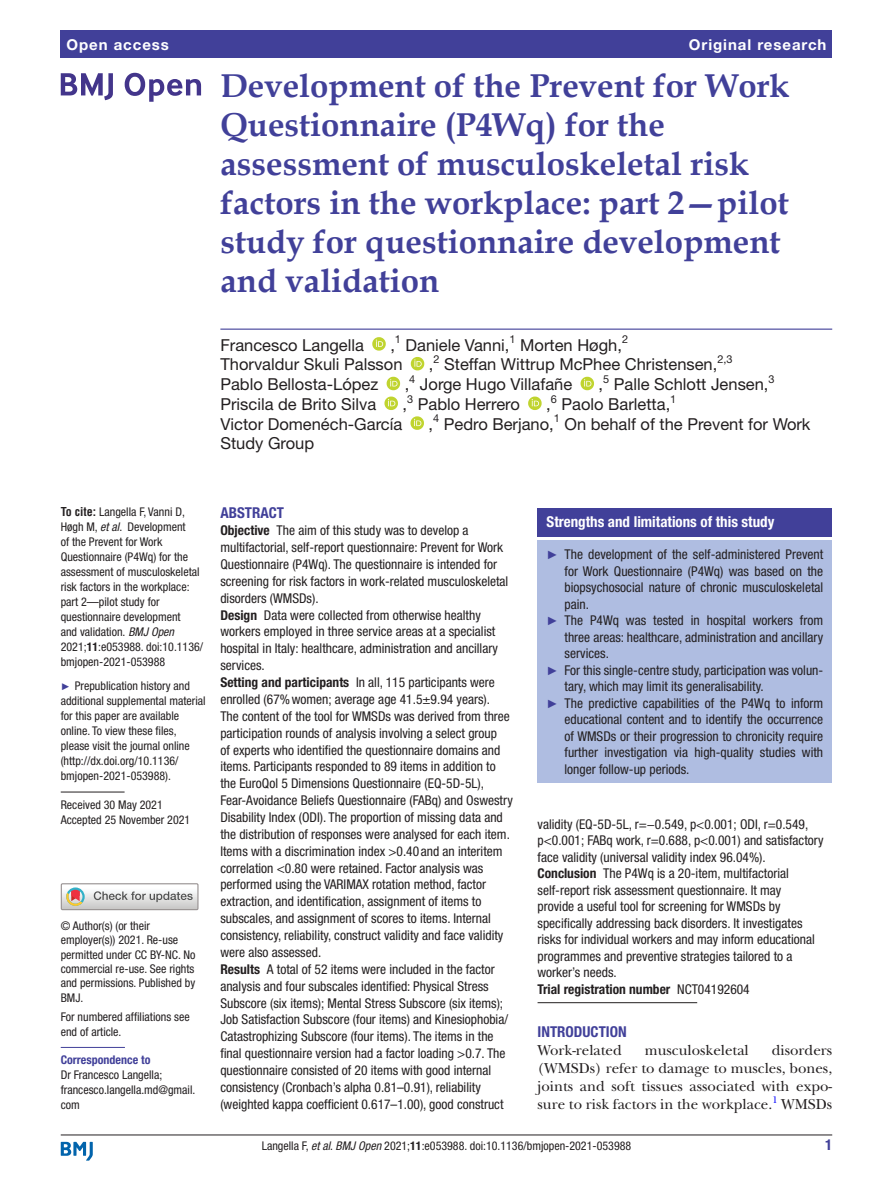
<style>
.page{position:relative;width:893px;height:1191px;background:#fff}
.page>*{position:absolute;margin:0;border:0;box-sizing:border-box;transform-origin:0 0}
.t1{font:700 33px/39px "Book Antiqua";color:#414099}
.t2{font:16.5px "Helvetica Neue LT Std";color:#231f20}
.t3{font:15px/18px "New Baskerville";color:#231f20;text-align:justify}
.t4{font:700 condensed 15px "Helvetica Neue LT Std";color:#fff}
.t5{font:700 15px "Helvetica Neue LT Std";letter-spacing:.065em;color:#fff}
.t6{font:700 condensed 15px "Helvetica Neue LT Std";color:#414099}
.t7{font:condensed 13.5px/16.8px "Helvetica Neue LT Std";color:#231f20}
.t8{font:condensed 12px/15px "Helvetica Neue LT Std";color:#231f20}
.t9{font:700 condensed 12px "Helvetica Neue LT Std";color:#414099}
.t10{font:10.95px "Helvetica Neue LT Std";color:#231f20}
.t11{font:9.9px "New Baskerville";color:#00f}
.s1{font-family:"Helvetica LT Std";font-weight:700}
.s2{font-style:italic}
.s3{font-weight:700}
.s4{font-family:"Arial";font-stretch:normal;font-size:9.75px;color:#414099}
.s5{font-family:"Arial";font-stretch:normal;font-size:12px;color:#414099}
</style>
<div class="page">
<hr style="left:61px;top:1134px;width:771px;height:1px;background:#231f20">
<svg style="left:61px;top:1141px;width:32px;height:19px"></svg>
<div style="left:61px;top:31px;width:771px;height:27px;background:#414099"></div>
<hr style="left:220px;top:328px;width:612px;height:2px;background:#414099">
<svg style="left:372px;top:337px;width:14px;height:14px"></svg>
<svg style="left:411px;top:357px;width:13px;height:13px"></svg>
<svg style="left:387px;top:377px;width:13px;height:13px"></svg>
<svg style="left:580px;top:377px;width:14px;height:13px"></svg>
<svg style="left:384px;top:396px;width:14px;height:14px"></svg>
<svg style="left:528px;top:396px;width:14px;height:14px"></svg>
<svg style="left:410px;top:416px;width:14px;height:14px"></svg>
<hr style="left:61px;top:791px;width:64px;height:1px;background:#231f20">
<hr style="left:61px;top:1047px;width:64px;height:1px;background:#414099">
<svg style="left:61px;top:73px;width:52px;height:27px"></svg>
<svg style="left:125px;top:73px;width:76px;height:29px"></svg>
<div style="left:61px;top:883px;width:138px;height:27px;border:1px solid #969090"></div>
<svg style="left:61px;top:883px;width:137px;height:26px"></svg>
<hr style="left:538px;top:1002px;width:159px;height:1px;background:#231f20">
<div style="left:538px;top:508px;width:294px;height:28px;background:#414099"></div>
<div style="left:538px;top:540px;width:294px;height:242px;background:#afbde1"></div>
<p class="t5" style="left:66px;top:35px;width:104px">Open access</p>
<p class="t5" style="left:689px;top:35px;width:139px">Original research</p>
<h1 class="t1" style="left:220px;top:66px;width:571px">Development of the Prevent for Work<br>Questionnaire (P4Wq) for the assessment of musculoskeletal risk factors in the workplace: part 2—pilot study for questionnaire development and validation</h1>
<p class="t10" style="left:395px;top:333px;width:8px">1</p>
<p class="t2" style="left:406px;top:335px;width:105px">Daniele Vanni,</p>
<p class="t10" style="left:510px;top:333px;width:8px">1</p>
<p class="t2" style="left:520px;top:335px;width:103px">Morten Høgh,</p>
<p class="t10" style="left:622px;top:333px;width:8px">2</p>
<p class="t2" style="left:220px;top:355px;width:184px">Thorvaldur Skuli Palsson</p>
<p class="t2" style="left:429px;top:355px;width:6px">,</p>
<p class="t2" style="left:220px;top:335px;width:145px">Francesco Langella</p>
<p class="t2" style="left:390px;top:335px;width:6px">,</p>
<p class="t10" style="left:433px;top:352px;width:8px">2</p>
<p class="t2" style="left:444px;top:355px;width:275px">Steffan Wittrup McPhee Christensen,</p>
<p class="t10" style="left:717px;top:352px;width:17px">2,3</p>
<p class="t10" style="left:409px;top:372px;width:8px">4</p>
<p class="t2" style="left:420px;top:374px;width:154px">Jorge Hugo Villafañe</p>
<p class="t2" style="left:599px;top:374px;width:6px">,</p>
<p class="t10" style="left:603px;top:372px;width:8px">5</p>
<p class="t2" style="left:614px;top:374px;width:156px">Palle Schlott Jensen,</p>
<p class="t10" style="left:768px;top:372px;width:8px">3</p>
<p class="t2" style="left:220px;top:374px;width:159px">Pablo Bellosta-López</p>
<p class="t2" style="left:405px;top:374px;width:6px">,</p>
<p class="t10" style="left:407px;top:392px;width:8px">3</p>
<p class="t2" style="left:418px;top:394px;width:104px">Pablo Herrero</p>
<p class="t10" style="left:551px;top:392px;width:8px">6</p>
<p class="t2" style="left:561px;top:394px;width:110px">Paolo Barletta,</p>
<p class="t10" style="left:670px;top:392px;width:8px">1</p>
<p class="t2" style="left:220px;top:394px;width:157px">Priscila de Brito Silva</p>
<p class="t2" style="left:403px;top:394px;width:6px">,</p>
<p class="t2" style="left:546px;top:394px;width:6px">,</p>
<p class="t2" style="left:220px;top:414px;width:183px">Victor Domenéch-García</p>
<p class="t2" style="left:429px;top:414px;width:383px">,<sup>4</sup> Pedro Berjano,<sup>1</sup> On behalf of the Prevent for Work</p>
<p class="t2" style="left:220px;top:434px;width:95px">Study Group</p>
<p class="t8" style="left:61px;top:504px;width:144px"><span class="s1">To cite:</span> Langella F, Vanni D,<br>Høgh M, <span class="s2">et al</span>. Development<br>of the Prevent for Work<br>Questionnaire (P4Wq) for the assessment of musculoskeletal risk factors in the workplace: part 2—pilot study for questionnaire development<br>and validation. <span class="s2">BMJ Open<br></span>2021;<span class="s3">11</span>:e053988. doi:10.1136/ bmjopen-2021-053988</p>
<p class="t8" style="left:61px;top:678px;width:146px"><span class="s4">►</span> Prepublication history and additional supplemental material for this paper are available online. To view these files, please visit the journal online (http://dx.doi.org/10.1136/ bmjopen-2021-053988).</p>
<p class="t8" style="left:61px;top:797px;width:131px">Received 30 May 2021<br>Accepted 25 November 2021</p>
<p class="t8" style="left:61px;top:918px;width:136px;line-height:14.4px">© Author(s) (or their employer(s)) 2021. Re-use permitted under CC BY-NC. No commercial re-use. See rights and permissions. Published by<br>BMJ.</p>
<p class="t8" style="left:61px;top:1009px;width:130px">For numbered affiliations see end of article.</p>
<p class="t9" style="left:61px;top:1052px;width:91px">Correspondence to</p>
<p class="t8" style="left:61px;top:1067px;width:136px">Dr Francesco Langella; francesco.langella.md@gmail. com</p>
<p class="t6" style="left:220px;top:504px;width:65px">ABSTRACT</p>
<p class="t7" style="left:220px;top:522px;width:294px"><span class="s3">Objective</span> The aim of this study was to develop a multifactorial, self-report questionnaire: Prevent for Work Questionnaire (P4Wq). The questionnaire is intended for screening for risk factors in work-related musculoskeletal disorders (WMSDs).<br><span class="s3">Design</span> Data were collected from otherwise healthy workers employed in three service areas at a specialist hospital in Italy: healthcare, administration and ancillary services.<br><span class="s3">Setting and participants</span> In all, 115 participants were enrolled (67%women; average age 41.5±9.94 years).<br>The content of the tool for WMSDs was derived from three participation rounds of analysis involving a select group<br>of experts who identified the questionnaire domains and items. Participants responded to 89 items in addition to the EuroQol 5 Dimensions Questionnaire (EQ-5D-5L), Fear-Avoidance Beliefs Questionnaire (FABq) and Oswestry Disability Index (ODI). The proportion of missing data and the distribution of responses were analysed for each item.<br>Items with a discrimination index &gt;0.40 and an interitem correlation &lt;0.80 were retained. Factor analysis was performed using the VARIMAX rotation method, factor extraction, and identification, assignment of items to subscales, and assignment of scores to items. Internal consistency, reliability, construct validity and face validity were also assessed.<br><span class="s3">Results</span> A total of 52 items were included in the factor analysis and four subscales identified: Physical Stress Subscore (six items); Mental Stress Subscore (six items); Job Satisfaction Subscore (four items) and Kinesiophobia/ Catastrophizing Subscore (four items). The items in the final questionnaire version had a factor loading &gt;0.7. The questionnaire consisted of 20 items with good internal consistency (Cronbach’s alpha 0.81–0.91), reliability (weighted kappa coefficient 0.617–1.00), good construct</p>
<p class="t4" style="left:547px;top:513px;width:229px">Strengths and limitations of this study</p>
<p class="t7" style="left:547px;top:546px;width:278px"><span class="s5">►</span> The development of the self-administered Prevent</p>
<p class="t7" style="left:565px;top:562px;width:260px">for Work Questionnaire (P4Wq) was based on the</p>
<p class="t7" style="left:565px;top:579px;width:260px">biopsychosocial nature of chronic musculoskeletal</p>
<p class="t7" style="left:565px;top:595px;width:26px">pain.</p>
<p class="t7" style="left:547px;top:612px;width:278px"><span class="s5">►</span> The P4Wq was tested in hospital workers from</p>
<p class="t7" style="left:565px;top:628px;width:260px">three areas: healthcare, administration and ancillary</p>
<p class="t7" style="left:565px;top:645px;width:46px">services.</p>
<p class="t7" style="left:547px;top:661px;width:278px"><span class="s5">►</span> For this single-centre study, participation was volun-</p>
<p class="t7" style="left:565px;top:678px;width:201px">tary, which may limit its generalisability.</p>
<p class="t7" style="left:547px;top:694px;width:278px"><span class="s5">►</span> The predictive capabilities of the P4Wq to inform</p>
<p class="t7" style="left:565px;top:711px;width:260px">educational content and to identify the occurrence</p>
<p class="t7" style="left:565px;top:727px;width:260px">of WMSDs or their progression to chronicity require</p>
<p class="t7" style="left:565px;top:744px;width:260px">further investigation via high-quality studies with</p>
<p class="t7" style="left:565px;top:760px;width:126px">longer follow-up periods.</p>
<p class="t7" style="left:538px;top:815px;width:288px">validity (EQ-5D-5L, r=−0.549, p&lt;0.001; ODI, r=0.549, p&lt;0.001; FABq work, r=0.688, p&lt;0.001) and satisfactory face validity (universal validity index 96.04%).<br><span class="s3">Conclusion</span> The P4Wq is a 20-item, multifactorial self-report risk assessment questionnaire. It may<br>provide a useful tool for screening for WMSDs by specifically addressing back disorders. It investigates risks for individual workers and may inform educational programmes and preventive strategies tailored to a worker’s needs.<br><span class="s3">Trial registration number</span> NCT04192604</p>
<p class="t6" style="left:538px;top:1023px;width:91px">INTRODUCTION</p>
<p class="t3" style="left:538px;top:1041px;width:86px">Work-related</p>
<p class="t3" style="left:645px;top:1041px;width:105px">musculoskeletal</p>
<p class="t3" style="left:538px;top:1041px;width:296px;text-indent:234px">disorders (WMSDs) refer to damage to muscles, bones, joints and soft tissues associated with expo&shy;sure to risk factors in the workplace.</p>
<p class="t11" style="left:772px;top:1093px;width:7px">1</p>
<p class="t3" style="left:781px;top:1095px;width:52px">WMSDs</p>
<p class="t8" style="left:262px;top:1137px;width:371px">Langella F, <span class="s2">et al</span>. <span class="s2">BMJ Open</span> 2021;<span class="s3">11</span>:e053988. doi:10.1136/bmjopen-2021-053988</p>
<p class="t6" style="left:825px;top:1135px;width:9px">1</p>
</div>
